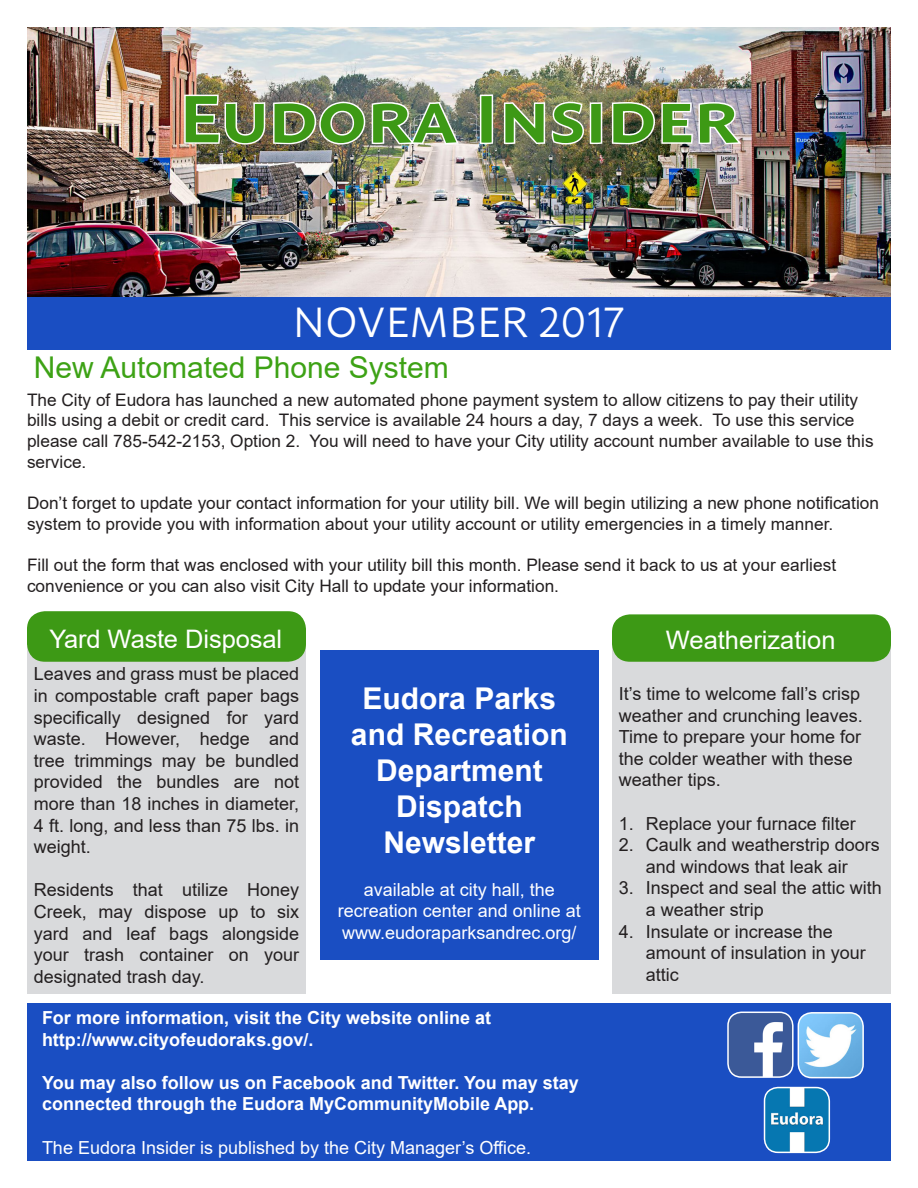
<style>
.page{position:relative;width:918px;height:1188px;background:#fff}
.page>*{position:absolute;margin:0;border:0;box-sizing:border-box;transform-origin:0 0}
.t1{font:600 66px "Macho";color:#3d9915;scale:1.12 1}
.t2{font:42px "Macho";color:#fff}
.t3{font:700 30px/36px "Arial";color:#fff;text-align:center}
.t4{font:30px "Arial";color:#3da215}
.t5{font:25.5px "Arial";letter-spacing:-.005em;color:#fff}
.t6{font:18px/21.6px "Arial";color:#231f20}
.t7{font:700 18px/21.6px "Arial";color:#fff}
.t8{font:18px/21.6px "Arial";color:#fff;text-align:center}
.t9{font:17.25px/20.7px "Arial";color:#231f20}
</style>
<div class="page">
<div style="left:320px;top:650px;width:278px;height:310px;background:#1a4ec2"></div>
<img style="left:27px;top:27px;width:864px;height:271px">
<div style="left:27px;top:1004px;width:864px;height:157px;background:#1a4ec2"></div>
<div style="left:27px;top:298px;width:864px;height:52px;background:#1a4ec2"></div>
<img style="left:798px;top:1014px;width:65px;height:64px">
<div style="left:798px;top:1012px;width:66px;height:66px;border:2px solid #fff;border-radius:14px"></div>
<img style="left:765px;top:1088px;width:64px;height:64px">
<div style="left:764px;top:1087px;width:66px;height:66px;border:2px solid #fff;border-radius:14px"></div>
<img style="left:728px;top:1012px;width:64px;height:64px">
<div style="left:727px;top:1012px;width:67px;height:66px;border:2px solid #fff;border-radius:14px"></div>
<div style="left:27px;top:646px;width:279px;height:347px;background:#d9dadc"></div>
<div style="left:27px;top:611px;width:279px;height:51px;background:#3d9915;border-radius:18px"></div>
<div style="left:612px;top:644px;width:279px;height:349px;background:#d9dadc"></div>
<div style="left:612px;top:614px;width:279px;height:48px;background:#3d9915;border-radius:18px"></div>
<img style="left:183px;top:93px;width:278px;height:54px">
<svg style="left:478px;top:93px;width:17px;height:52px"></svg>
<img style="left:502px;top:100px;width:102px;height:46px">
<img style="left:610px;top:100px;width:134px;height:47px">
<p class="t1" style="left:178px;top:60px;width:502px">Eudora Insider</p>
<p class="t2" style="left:292px;top:286px;width:333px">NOVEMBER 2017</p>
<p class="t4" style="left:34px;top:347px;width:417px">New Automated Phone System</p>
<p class="t9" style="left:27px;top:389px;width:848px">The City of Eudora has launched a new automated phone payment system to allow citizens to pay their utility bills using a debit or credit card. This service is available 24 hours a day, 7 days a week. To use this service please call 785-542-2153, Option 2. You will need to have your City utility account number available to use this service.</p>
<p class="t9" style="left:27px;top:493px;width:854px">Don’t forget to update your contact information for your utility bill. We will begin utilizing a new phone notification system to provide you with information about your utility account or utility emergencies in a timely manner.</p>
<p class="t9" style="left:27px;top:555px;width:811px">Fill out the form that was enclosed with your utility bill this month. Please send it back to us at your earliest convenience or you can also visit City Hall to update your information.</p>
<p class="t5" style="left:49px;top:621px;width:234px">Yard Waste Disposal</p>
<p class="t6" style="left:34px;top:663px;width:267px;text-align:justify">Leaves and grass must be placed in compostable craft paper bags specifically designed for yard waste. However, hedge and tree trimmings may be bundled provided the bundles are not more than 18 inches in diameter, 4 ft. long, and less than 75 lbs. in weight.</p>
<p class="t6" style="left:34px;top:879px;width:267px;text-align:justify">Residents that utilize Honey Creek, may dispose up to six yard and leaf bags alongside your trash container on your designated trash day.</p>
<p class="t3" style="left:351px;top:680px;width:218px">Eudora Parks and Recreation<br>Department<br>Dispatch<br>Newsletter</p>
<p class="t8" style="left:338px;top:879px;width:245px">available at city hall, the recreation center and online at www.eudoraparksandrec.org/</p>
<p class="t7" style="left:42px;top:1007px;width:451px">For more information, visit the City website online at</p>
<p class="t7" style="left:42px;top:1029px;width:273px">http://www.cityofeudoraks.gov/.</p>
<p class="t7" style="left:42px;top:1072px;width:538px">You may also follow us on Facebook and Twitter. You may stay connected through the Eudora MyCommunityMobile App.</p>
<p class="t8" style="left:42px;top:1136px;width:491px">The Eudora Insider is published by the City Manager’s Office.</p>
<p class="t5" style="left:666px;top:623px;width:171px">Weatherization</p>
<p class="t6" style="left:619px;top:683px;width:246px">It’s time to welcome fall’s crisp weather and crunching leaves.<br>Time to prepare your home for the colder weather with these weather tips.</p>
<p class="t6" style="left:619px;top:812px;width:239px">1. Replace your furnace filter</p>
<p class="t6" style="left:619px;top:834px;width:263px;text-align:center">2. Caulk and weatherstrip doors and windows that leak air</p>
<p class="t6" style="left:646px;top:877px;width:238px;text-indent:-27px">3. Inspect and seal the attic with a weather strip</p>
<p class="t6" style="left:646px;top:920px;width:222px;text-indent:-27px">4. Insulate or increase the amount of insulation in your attic</p>
</div>
